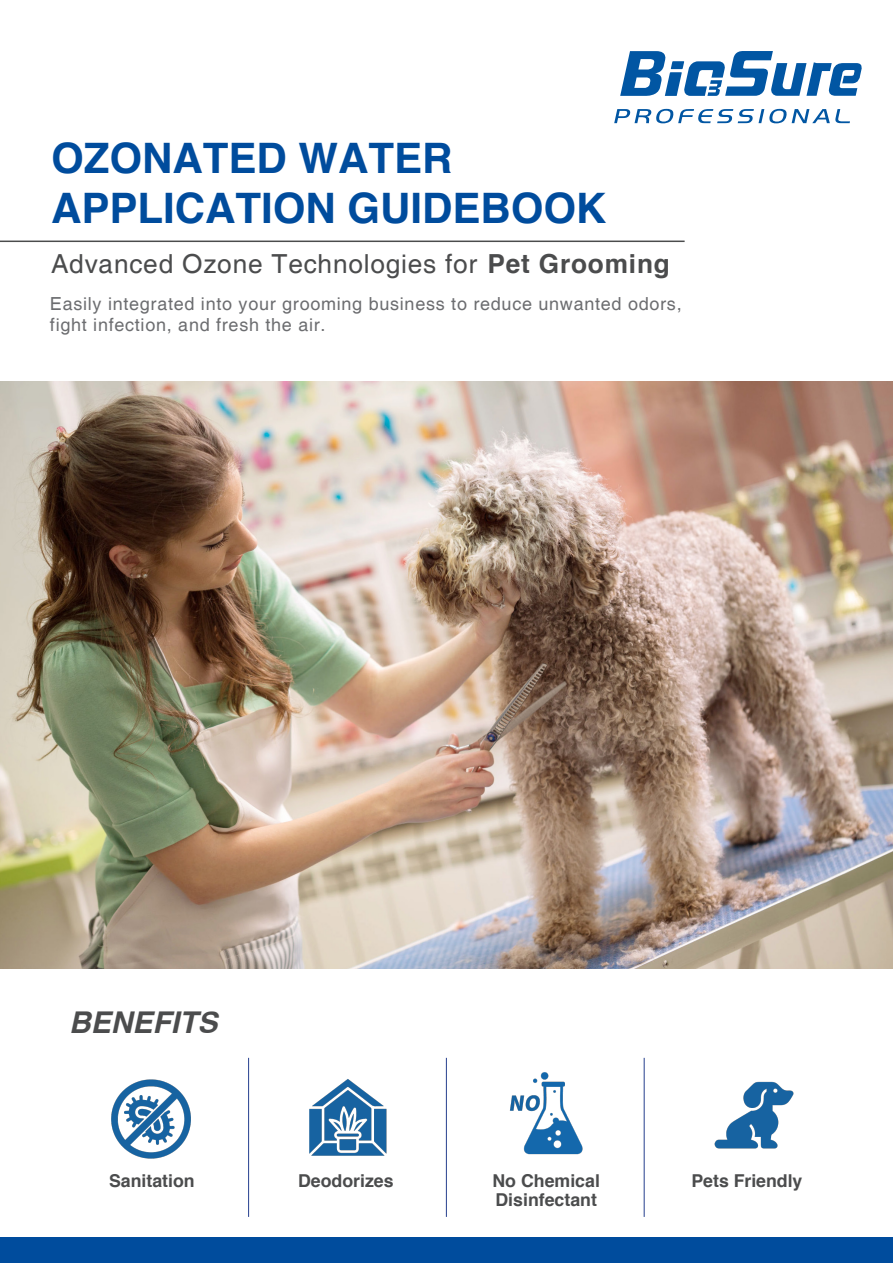
<style>
.page{position:relative;width:893px;height:1263px;background:#fff}
.page>*{position:absolute;margin:0;border:0;box-sizing:border-box;transform-origin:0 0}
.t1{font:700 42px "Helvetica";color:#004c9d}
.t2{font:italic 700 30px "Helvetica";color:#4b4c4d}
.t3{font:26.25px "Helvetica";letter-spacing:.03em;color:#4b4c4d}
.t4{font:18px/21.6px "Helvetica";letter-spacing:.04em;color:#6c6d70}
.t5{font:700 17.7px/19.5px "Helvetica";color:#4b4c4d}
.s1{font-weight:700}
</style>
<div class="page">
<img style="left:0;top:382px;width:893px;height:586px">
<svg style="left:620px;top:51px;width:242px;height:45px"></svg>
<svg style="left:614px;top:109px;width:236px;height:14px"></svg>
<div style="left:0;top:1237px;width:893px;height:26px;background:#004c9d"></div>
<hr style="left:248px;top:1058px;width:1px;height:159px;background:#253f8e">
<hr style="left:446px;top:1058px;width:1px;height:159px;background:#253f8e">
<hr style="left:644px;top:1058px;width:1px;height:159px;background:#253f8e">
<img style="left:309px;top:1079px;width:78px;height:77px">
<img style="left:111px;top:1079px;width:80px;height:80px">
<img style="left:509px;top:1072px;width:74px;height:82px">
<hr style="left:0;top:241px;width:685px;height:1px;background:#4b4c4d">
<img style="left:714px;top:1081px;width:80px;height:68px">
<p class="t1" style="left:51px;top:131px;width:403px">OZONATED WATER</p>
<p class="t1" style="left:51px;top:182px;width:557px">APPLICATION GUIDEBOOK</p>
<p class="t3" style="left:51px;top:249px;width:620px">Advanced Ozone Technologies for <span class="s1">Pet Grooming</span></p>
<p class="t4" style="left:50px;top:293px;width:633px">Easily integrated into your grooming business to reduce unwanted odors, fight infection, and fresh the air.</p>
<p class="t2" style="left:69px;top:1004px;width:150px">BENEFITS</p>
<p class="t5" style="left:109px;top:1170px;width:87px">Sanitation</p>
<p class="t5" style="left:298px;top:1170px;width:97px">Deodorizes</p>
<p class="t5" style="left:492px;top:1170px;width:109px">No Chemical<br>Disinfectant</p>
<p class="t5" style="left:691px;top:1170px;width:112px">Pets Friendly</p>
</div>
